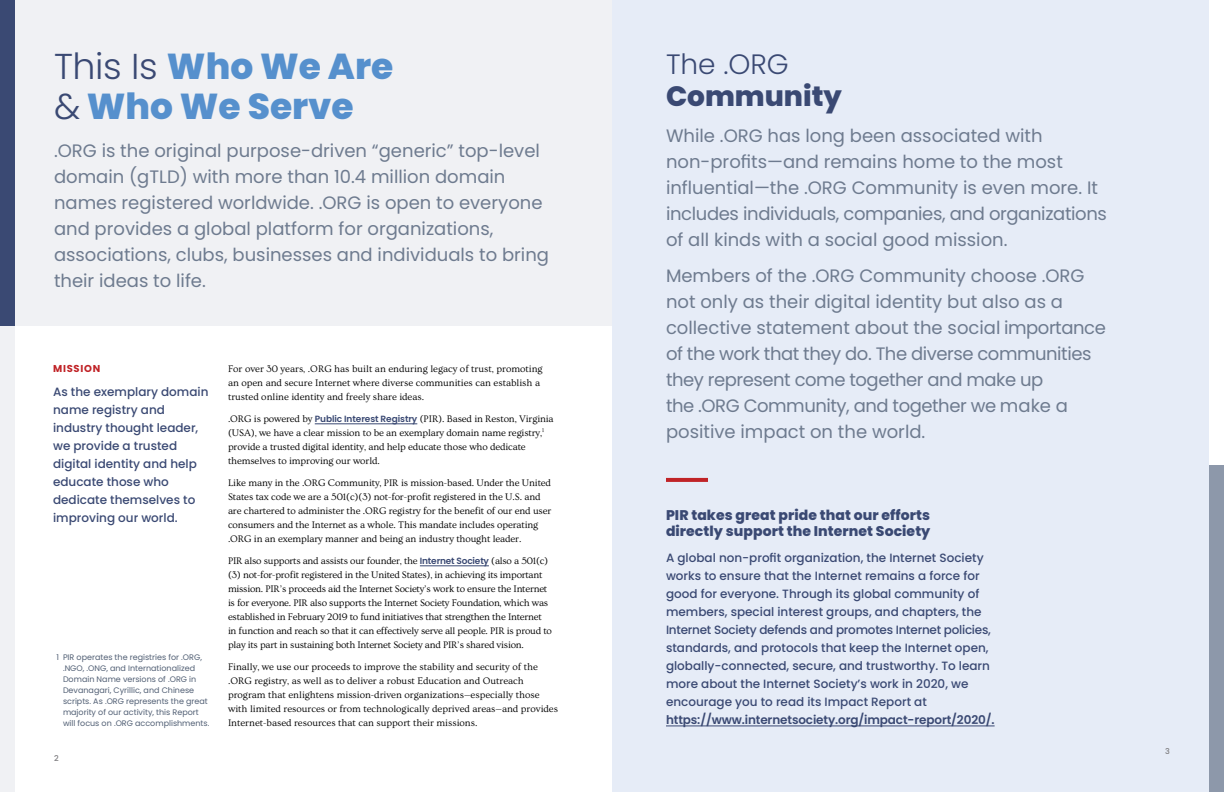
<style>
.page{position:relative;width:1224px;height:792px;background:#fff}
.page>*{position:absolute;margin:0;border:0;box-sizing:border-box;transform-origin:0 0}
.t1{font:800 36px/40px "Poppins";color:#5690cd}
.t2{font:800 28px "Poppins";color:#3a4973}
.t3{font:300 28px "Poppins";color:#3a4973}
.t4{font:18px/26px "Poppins";color:#6e7b8f}
.t5{font:800 14px/16px "Poppins";letter-spacing:.005em;color:#3a4973}
.t6{font:500 12px/18px "Poppins";color:#3a4973}
.t7{font:600 12px "Poppins";letter-spacing:-.01em;color:#3a4973}
.t8{font:10px/14px "Ovo";letter-spacing:-.01em;color:#000}
.t9{font:700 10px "Poppins";letter-spacing:.075em;color:#c02327}
.t10{font:8px/11px "Poppins";color:#526075}
.t11{font:500 8px "Poppins";color:#7e7d80}
.s1{font-weight:300;color:#3a4973}
.s2{font-family:"Poppins";font-weight:600;font-size:9px;color:#3a4973}
</style>
<div class="page">
<div style="left:612px;top:0;width:612px;height:792px;background:#e6ecf7"></div>
<div style="left:0;top:0;width:612px;height:326px;background:#f0f1f4"></div>
<hr style="left:315px;top:424px;width:102px;height:1px;background:#3a4973">
<hr style="left:420px;top:566px;width:69px;height:1px;background:#3a4973">
<svg style="left:666px;top:478px;width:42px;height:4px"></svg>
<hr style="left:666px;top:726px;width:329px;height:1px;background:#3a4973">
<div style="left:0;top:14px;width:14px;height:778px;background:#f0f1f4"></div>
<div style="left:1210px;top:0;width:14px;height:792px;background:#fff"></div>
<div style="left:0;top:0;width:14px;height:326px;background:#3a4973"></div>
<div style="left:1210px;top:466px;width:14px;height:326px;background:#8d98aa"></div>
<h1 class="t1" style="left:54px;top:47px;width:341px"><span class="s1">This Is</span> Who We Are <span class="s1">&amp;</span> Who We Serve</h1>
<p class="t4" style="left:54px;top:138px;width:497px">.ORG is the original purpose-driven “generic” top-level domain (gTLD) with more than 10.4 million domain names registered worldwide. .ORG is open to everyone and provides a global platform for organizations, associations, clubs, businesses and individuals to bring their ideas to life.</p>
<p class="t9" style="left:53px;top:363px;width:49px">MISSION</p>
<p class="t6" style="left:53px;top:383px;width:157px">As the exemplary domain name registry and industry thought leader, we provide a trusted digital identity and help educate those who dedicate themselves to improving our world.</p>
<p class="t10" style="left:63px;top:651px;width:148px;text-indent:-7px">1 PIR operates the registries for .ORG, .NGO, .ONG, and Internationalized Domain Name versions of .ORG in Devanagari, Cyrillic, and Chinese scripts. As .ORG represents the great majority of our activity, this Report will focus on .ORG accomplishments.</p>
<p class="t11" style="left:54px;top:754px;width:6px">2</p>
<p class="t8" style="left:228px;top:362px;width:316px">For over 30 years, .ORG has built an enduring legacy of trust, promoting an open and secure Internet where diverse communities can establish a trusted online identity and freely share ideas.</p>
<p class="t8" style="left:228px;top:412px;width:327px">.ORG is powered by <span class="s2">Public Interest Registry</span> (PIR). Based in Reston, Virginia (USA), we have a clear mission to be an exemplary domain name registry,<sup>1 </sup>provide a trusted digital identity, and help educate those who dedicate themselves to improving our world.</p>
<p class="t8" style="left:228px;top:476px;width:325px">Like many in the .ORG Community, PIR is mission-based. Under the United States tax code we are a 501(c)(3) not-for-profit registered in the U.S. and are chartered to administer the .ORG registry for the benefit of our end user consumers and the Internet as a whole. This mandate includes operating .ORG in an exemplary manner and being an industry thought leader.</p>
<p class="t8" style="left:228px;top:554px;width:325px">PIR also supports and assists our founder, the <span class="s2">Internet Society</span> (also a 501(c) (3) not-for-profit registered in the United States), in achieving its important mission. PIR’s proceeds aid the Internet Society’s work to ensure the Internet is for everyone. PIR also supports the Internet Society Foundation, which was established in February 2019 to fund initiatives that strengthen the Internet in function and reach so that it can effectively serve all people. PIR is proud to play its part in sustaining both Internet Society and PIR’s shared vision.</p>
<p class="t8" style="left:228px;top:660px;width:332px">Finally, we use our proceeds to improve the stability and security of the .ORG registry, as well as to deliver a robust Education and Outreach program that enlightens mission-driven organizations—especially those with limited resources or from technologically deprived areas—and provides Internet-based resources that can support their missions.</p>
<h2 class="t3" style="left:666px;top:48px;width:124px">The .ORG</h2>
<h2 class="t2" style="left:666px;top:80px;width:177px">Community</h2>
<h3 class="t4" style="left:666px;top:123px;width:442px">While .ORG has long been associated with non-profits—and remains home to the most influential—the .ORG Community is even more. It includes individuals, companies, and organizations of all kinds with a social good mission.</h3>
<p class="t4" style="left:666px;top:262px;width:441px">Members of the .ORG Community choose .ORG not only as their digital identity but also as a collective statement about the social importance of the work that they do. The diverse communities they represent come together and make up<br>the .ORG Community, and together we make a positive impact on the world.</p>
<h3 class="t5" style="left:666px;top:507px;width:266px">PIR takes great pride that our efforts directly support the Internet Society</h3>
<p class="t6" style="left:666px;top:549px;width:326px">A global non-profit organization, the Internet Society works to ensure that the Internet remains a force for good for everyone. Through its global community of members, special interest groups, and chapters, the Internet Society defends and promotes Internet policies, standards, and protocols that keep the Internet open, globally-connected, secure, and trustworthy. To learn more about the Internet Society’s work in 2020, we encourage you to read its Impact Report at</p>
<p class="t7" style="left:666px;top:713px;width:330px">https://www.internetsociety.org/impact-report/2020/.</p>
<p class="t11" style="left:1165px;top:747px;width:6px">3</p>
</div>
